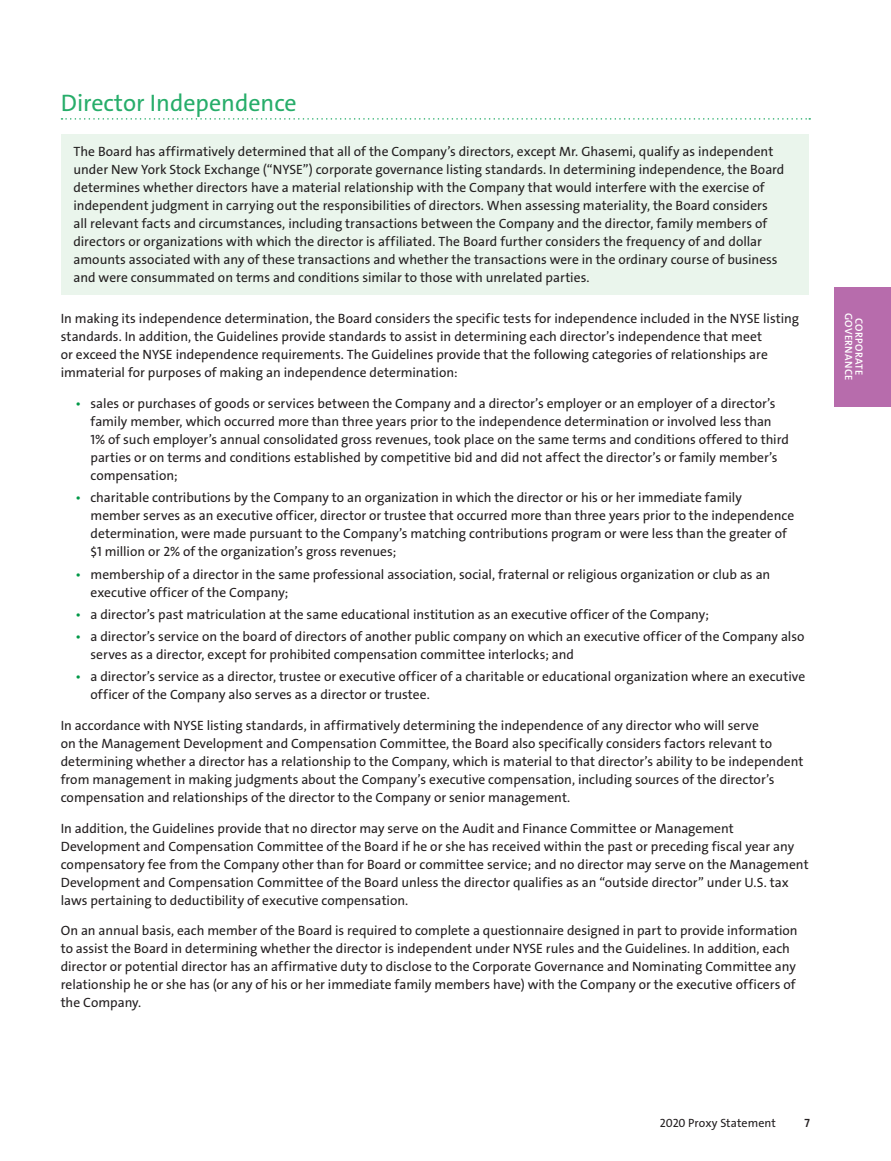
<style>
.page{position:relative;width:891px;height:1161px;background:#fff}
.page>*{position:absolute;margin:0;border:0;box-sizing:border-box;transform-origin:0 0}
.t1{font:24px "The Sans LF";color:#27ad6a}
.t2{font:13.5px/18px "The Sans LF";color:#231f20}
.t3{font:12px "The Sans LF";letter-spacing:.005em;color:#231f20}
.t4{font:600 12px "The Sans LF";color:#231f20}
.t5{font:600 10.5px/10.5px "The Sans LF";letter-spacing:.03em;color:#fff;text-align:center}
.s1{color:#009847}
</style>
<div class="page">
<svg style="left:62px;top:118px;width:748px;height:2px"></svg>
<div style="left:61px;top:134px;width:747px;height:160px;background:#eaf5ec"></div>
<div style="left:835px;top:287px;width:56px;height:119px;background:#b76cac"></div>
<h1 class="t1" style="left:61px;top:87px;width:238px">Director Independence</h1>
<p class="t2" style="left:74px;top:142px;width:713px">The Board has affirmatively determined that all of the Company’s directors, except Mr. Ghasemi, qualify as independent under New York Stock Exchange (“NYSE”) corporate governance listing standards. In determining independence, the Board determines whether directors have a material relationship with the Company that would interfere with the exercise of independent judgment in carrying out the responsibilities of directors. When assessing materiality, the Board considers all relevant facts and circumstances, including transactions between the Company and the director, family members of directors or organizations with which the director is affiliated. The Board further considers the frequency of and dollar amounts associated with any of these transactions and whether the transactions were in the ordinary course of business and were consummated on terms and conditions similar to those with unrelated parties.</p>
<p class="t2" style="left:61px;top:310px;width:740px">In making its independence determination, the Board considers the specific tests for independence included in the NYSE listing standards. In addition, the Guidelines provide standards to assist in determining each director’s independence that meet<br>or exceed the NYSE independence requirements. The Guidelines provide that the following categories of relationships are immaterial for purposes of making an independence determination:</p>
<p class="t2" style="left:91px;top:395px;width:700px;text-indent:-15px"><span class="s1">•</span> sales or purchases of goods or services between the Company and a director’s employer or an employer of a director’s family member, which occurred more than three years prior to the independence determination or involved less than 1% of such employer’s annual consolidated gross revenues, took place on the same terms and conditions offered to third parties or on terms and conditions established by competitive bid and did not affect the director’s or family member’s compensation;</p>
<p class="t2" style="left:91px;top:489px;width:705px;text-indent:-15px"><span class="s1">•</span> charitable contributions by the Company to an organization in which the director or his or her immediate family member serves as an executive officer, director or trustee that occurred more than three years prior to the independence determination, were made pursuant to the Company’s matching contributions program or were less than the greater of $1 million or 2% of the organization’s gross revenues;</p>
<p class="t2" style="left:91px;top:565px;width:681px;text-indent:-15px"><span class="s1">•</span> membership of a director in the same professional association, social, fraternal or religious organization or club as an executive officer of the Company;</p>
<p class="t2" style="left:76px;top:605px;width:635px"><span class="s1">•</span> a director’s past matriculation at the same educational institution as an executive officer of the Company;</p>
<p class="t2" style="left:91px;top:628px;width:716px;text-indent:-15px"><span class="s1">•</span> a director’s service on the board of directors of another public company on which an executive officer of the Company also serves as a director, except for prohibited compensation committee interlocks; and</p>
<p class="t2" style="left:91px;top:668px;width:716px;text-indent:-15px"><span class="s1">•</span> a director’s service as a director, trustee or executive officer of a charitable or educational organization where an executive officer of the Company also serves as a director or trustee.</p>
<p class="t2" style="left:61px;top:717px;width:744px">In accordance with NYSE listing standards, in affirmatively determining the independence of any director who will serve<br>on the Management Development and Compensation Committee, the Board also specifically considers factors relevant to determining whether a director has a relationship to the Company, which is material to that director’s ability to be independent from management in making judgments about the Company’s executive compensation, including sources of the director’s compensation and relationships of the director to the Company or senior management.</p>
<p class="t2" style="left:61px;top:819px;width:749px">In addition, the Guidelines provide that no director may serve on the Audit and Finance Committee or Management Development and Compensation Committee of the Board if he or she has received within the past or preceding fiscal year any compensatory fee from the Company other than for Board or committee service; and no director may serve on the Management Development and Compensation Committee of the Board unless the director qualifies as an “outside director” under U.S. tax laws pertaining to deductibility of executive compensation.</p>
<p class="t2" style="left:61px;top:922px;width:738px">On an annual basis, each member of the Board is required to complete a questionnaire designed in part to provide information to assist the Board in determining whether the director is independent under NYSE rules and the Guidelines. In addition, each director or potential director has an affirmative duty to disclose to the Corporate Governance and Nominating Committee any relationship he or she has (or any of his or her immediate family members have) with the Company or the executive officers of the Company.</p>
<p class="t5" style="left:864px;top:313px;width:69px;rotate:90deg">CORPORATE<br>GOVERNANCE</p>
<p class="t3" style="left:660px;top:1115px;width:118px">2020 Proxy Statement</p>
<p class="t4" style="left:805px;top:1115px;width:7px">7</p>
</div>
